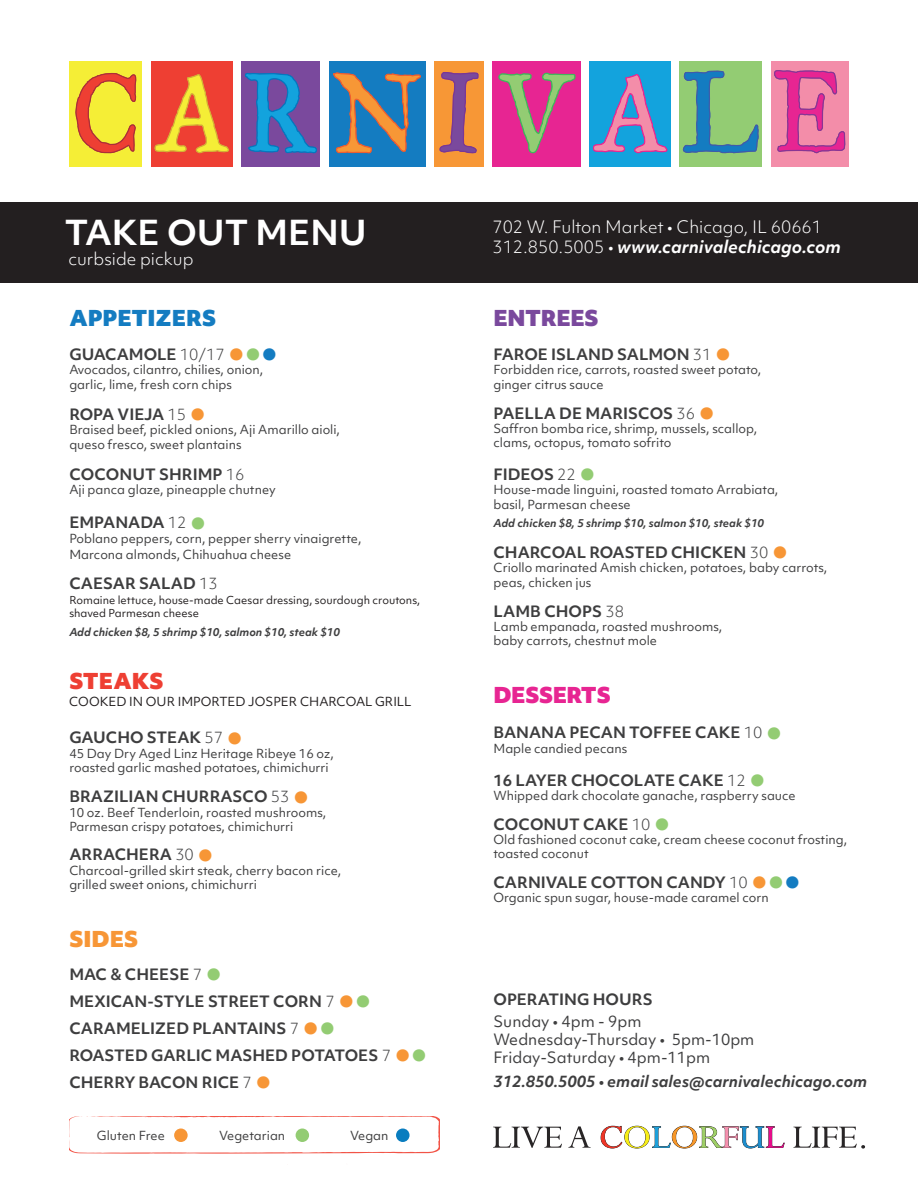
<style>
.page{position:relative;width:918px;height:1188px;background:#fff}
.page>*{position:absolute;margin:0;border:0;box-sizing:border-box;transform-origin:0 0}
.t1{font:700 46.5px "Objektiv Mk 1";color:#f79636}
.t2{font:700 46.5px "Objektiv Mk 1";color:#93cc73}
.t3{font:700 33px "Objektiv Mk 1";color:#fff}
.t4{font:900 21px "Objektiv Mk 1";color:#147cc1}
.t5{font:900 21px "Objektiv Mk 1";letter-spacing:-.02em;color:#e72592}
.t6{font:900 21px "Objektiv Mk 1";letter-spacing:-.02em;color:#7a499d}
.t7{font:900 21px "Objektiv Mk 1";color:#ee3f33}
.t8{font:900 21px "Objektiv Mk 1";color:#f79636}
.t9{font:300 16.5px "Objektiv Mk 1";color:#fff}
.t10{font:italic 700 16.5px "Objektiv Mk 1";color:#fff}
.t11{font:700 15px "Objektiv Mk 1";color:#3e3e3f}
.t12{font:15px "Objektiv Mk 1";color:#3e3e3f}
.t13{font:italic 700 15px "Objektiv Mk 1";color:#3e3e3f}
.Food_Description{font:12px/14.4px "Objektiv Mk 1";color:#3e3e3f}
.Food_Description-2{font:12px "Objektiv Mk 1";color:#231f20}
.Food_Description-3{font:italic 700 10.5px "Objektiv Mk 1";color:#3e3e3f}
.Food_items{font:10.5px/13.5px "Objektiv Mk 1";color:#231f20}
.s1{font-weight:300}
.s2{color:#93cc73}
.s3{color:#147cc1}
.s4{font-weight:300;font-style:normal}
</style>
<div class="page">
<div style="left:0;top:202px;width:918px;height:81px;background:#231f20"></div>
<div style="left:69px;top:61px;width:73px;height:105px;background:#f5ee36"></div>
<svg style="left:76px;top:72px;width:61px;height:82px"></svg>
<div style="left:151px;top:61px;width:81px;height:105px;background:#ee3f33"></div>
<svg style="left:155px;top:74px;width:74px;height:80px"></svg>
<div style="left:242px;top:61px;width:78px;height:105px;background:#7a499d"></div>
<svg style="left:245px;top:72px;width:72px;height:82px"></svg>
<div style="left:329px;top:61px;width:96px;height:105px;background:#147cc1"></div>
<svg style="left:333px;top:72px;width:88px;height:82px"></svg>
<div style="left:434px;top:61px;width:50px;height:105px;background:#f79736"></div>
<svg style="left:439px;top:72px;width:40px;height:82px"></svg>
<div style="left:493px;top:61px;width:88px;height:105px;background:#e72592"></div>
<svg style="left:498px;top:72px;width:78px;height:81px"></svg>
<div style="left:590px;top:61px;width:81px;height:105px;background:#13a3dd"></div>
<svg style="left:593px;top:74px;width:75px;height:80px"></svg>
<div style="left:680px;top:61px;width:82px;height:105px;background:#93cc73"></div>
<svg style="left:683px;top:70px;width:76px;height:84px"></svg>
<div style="left:771px;top:61px;width:78px;height:105px;background:#f38da9"></div>
<svg style="left:774px;top:70px;width:72px;height:84px"></svg>
<svg style="left:493px;top:1127px;width:69px;height:21px"></svg>
<svg style="left:568px;top:1126px;width:23px;height:22px"></svg>
<svg style="left:601px;top:1126px;width:184px;height:23px"></svg>
<svg style="left:793px;top:1127px;width:72px;height:22px"></svg>
<svg style="left:69px;top:1116px;width:370px;height:38px"></svg>
<div style="left:174px;top:1128px;width:14px;height:14px;background:#f79636;border-radius:50%"></div>
<div style="left:296px;top:1129px;width:13px;height:13px;background:#93cc73;border-radius:50%"></div>
<div style="left:396px;top:1129px;width:14px;height:13px;background:#0a7dbf;border-radius:50%"></div>
<p class="t3" style="left:65px;top:209px;width:304px">TAKE OUT MENU</p>
<p class="t9" style="left:68px;top:247px;width:127px">curbside pickup</p>
<p class="t4" style="left:69px;top:303px;width:148px">APPETIZERS</p>
<p class="t11" style="left:69px;top:344px;width:157px">GUACAMOLE <span class="s1">10/17</span></p>
<p class="Food_Description" style="left:69px;top:362px;width:195px">Avocados, cilantro, chilies, onion,</p>
<p class="t1" style="left:228px;top:317px;width:51px">•<span class="s2">•</span><span class="s3">•</span></p>
<p class="Food_Description" style="left:69px;top:377px;width:164px">garlic, lime, fresh corn chips</p>
<p class="t11" style="left:69px;top:404px;width:118px">ROPA VIEJA <span class="s1">15</span></p>
<p class="Food_Description" style="left:69px;top:422px;width:272px">Braised beef, pickled onions, Aji Amarillo aioli,</p>
<p class="t1" style="left:189px;top:377px;width:18px">•</p>
<p class="Food_Description" style="left:69px;top:437px;width:174px">queso fresco, sweet plantains</p>
<p class="t11" style="left:69px;top:464px;width:177px">COCONUT SHRIMP <span class="s1">16</span></p>
<p class="Food_Description" style="left:69px;top:482px;width:208px">Aji panca glaze, pineapple chutney</p>
<p class="t11" style="left:69px;top:512px;width:119px">EMPANADA <span class="s1">12</span></p>
<p class="Food_Description" style="left:69px;top:531px;width:294px">Poblano peppers, corn, pepper sherry vinaigrette,</p>
<p class="t2" style="left:190px;top:486px;width:18px">•</p>
<p class="Food_Description" style="left:69px;top:547px;width:223px">Marcona almonds, Chihuahua cheese</p>
<p class="t11" style="left:69px;top:573px;width:150px">CAESAR SALAD <span class="s1">13</span></p>
<p class="Food_items" style="left:69px;top:593px;width:352px">Romaine lettuce, house-made Caesar dressing, sourdough croutons, shaved Parmesan cheese</p>
<p class="Food_Description-3" style="left:69px;top:625px;width:272px">Add chicken $8, 5 shrimp $10, salmon $10, steak $10</p>
<p class="t7" style="left:69px;top:665px;width:96px">STEAKS</p>
<p class="Food_Description-2" style="left:69px;top:694px;width:344px">COOKED IN OUR IMPORTED JOSPER CHARCOAL GRILL</p>
<p class="t11" style="left:69px;top:727px;width:155px">GAUCHO STEAK <span class="s1">57</span></p>
<p class="Food_Description" style="left:69px;top:746px;width:266px">45 Day Dry Aged Linz Heritage Ribeye 16 oz,</p>
<p class="t1" style="left:227px;top:700px;width:18px">•</p>
<p class="Food_Description" style="left:69px;top:760px;width:261px">roasted garlic mashed potatoes, chimichurri</p>
<p class="t11" style="left:69px;top:786px;width:222px">BRAZILIAN CHURRASCO <span class="s1">53</span></p>
<p class="Food_Description" style="left:69px;top:805px;width:259px">10 oz. Beef Tenderloin, roasted mushrooms,</p>
<p class="t1" style="left:293px;top:759px;width:18px">•</p>
<p class="Food_Description" style="left:69px;top:819px;width:226px">Parmesan crispy potatoes, chimichurri</p>
<p class="t11" style="left:69px;top:844px;width:126px">ARRACHERA <span class="s1">30</span></p>
<p class="Food_Description" style="left:69px;top:863px;width:274px">Charcoal-grilled skirt steak, cherry bacon rice,</p>
<p class="t1" style="left:197px;top:817px;width:18px">•</p>
<p class="Food_Description" style="left:69px;top:877px;width:189px">grilled sweet onions, chimichurri</p>
<p class="t8" style="left:69px;top:923px;width:70px">SIDES</p>
<p class="t11" style="left:69px;top:963px;width:134px">MAC &amp; CHEESE <span class="s1">7</span></p>
<p class="t2" style="left:206px;top:937px;width:18px">•</p>
<p class="t11" style="left:69px;top:990px;width:267px">MEXICAN-STYLE STREET CORN <span class="s1">7</span></p>
<p class="t1" style="left:338px;top:964px;width:35px">•<span class="s2">•</span></p>
<p class="t11" style="left:69px;top:1017px;width:231px">CARAMELIZED PLANTAINS <span class="s1">7</span></p>
<p class="t1" style="left:303px;top:991px;width:35px">•<span class="s2">•</span></p>
<p class="t11" style="left:69px;top:1044px;width:323px">ROASTED GARLIC MASHED POTATOES <span class="s1">7</span></p>
<p class="t1" style="left:394px;top:1018px;width:35px">•<span class="s2">•</span></p>
<p class="t11" style="left:69px;top:1071px;width:184px">CHERRY BACON RICE <span class="s1">7</span></p>
<p class="t1" style="left:255px;top:1045px;width:18px">•</p>
<p class="Food_Description" style="left:97px;top:1128px;width:70px">Gluten Free</p>
<p class="Food_Description" style="left:219px;top:1128px;width:68px">Vegetarian</p>
<p class="Food_Description" style="left:350px;top:1128px;width:40px">Vegan</p>
<p class="t9" style="left:492px;top:216px;width:331px">702 W. Fulton Market • Chicago, IL 60661</p>
<p class="t10" style="left:492px;top:235px;width:350px"><span class="s4">312.850.5005 •</span> www.carnivalechicago.com</p>
<p class="t6" style="left:493px;top:303px;width:107px">ENTREES</p>
<p class="t11" style="left:493px;top:343px;width:220px">FAROE ISLAND SALMON <span class="s1">31</span></p>
<p class="Food_Description" style="left:493px;top:362px;width:269px">Forbidden rice, carrots, roasted sweet potato,</p>
<p class="t1" style="left:715px;top:317px;width:18px">•</p>
<p class="Food_Description" style="left:493px;top:377px;width:112px">ginger citrus sauce</p>
<p class="t11" style="left:493px;top:402px;width:203px">PAELLA DE MARISCOS <span class="s1">36</span></p>
<p class="Food_Description" style="left:493px;top:421px;width:265px">Saffron bomba rice, shrimp, mussels, scallop,</p>
<p class="t1" style="left:699px;top:376px;width:18px">•</p>
<p class="Food_Description" style="left:493px;top:436px;width:180px">clams, octopus, tomato sofrito</p>
<p class="t11" style="left:493px;top:463px;width:84px">FIDEOS <span class="s1">22</span></p>
<p class="Food_Description" style="left:493px;top:482px;width:286px">House-made linguini, roasted tomato Arrabiata,</p>
<p class="t2" style="left:579px;top:437px;width:18px">•</p>
<p class="Food_Description" style="left:493px;top:497px;width:139px">basil, Parmesan cheese</p>
<p class="t11" style="left:493px;top:541px;width:276px">CHARCOAL ROASTED CHICKEN <span class="s1">30</span></p>
<p class="Food_Description" style="left:493px;top:560px;width:335px">Criollo marinated Amish chicken, potatoes, baby carrots,</p>
<p class="Food_Description-3" style="left:493px;top:516px;width:272px">Add chicken $8, 5 shrimp $10, salmon $10, steak $10</p>
<p class="t1" style="left:772px;top:515px;width:18px">•</p>
<p class="Food_Description" style="left:493px;top:575px;width:99px">peas, chicken jus</p>
<p class="t11" style="left:493px;top:600px;width:132px">LAMB CHOPS <span class="s1">38</span></p>
<p class="Food_Description" style="left:493px;top:619px;width:230px">Lamb empanada, roasted mushrooms, baby carrots, chestnut mole</p>
<p class="t5" style="left:493px;top:680px;width:119px">DESSERTS</p>
<p class="t11" style="left:493px;top:722px;width:271px">BANANA PECAN TOFFEE CAKE <span class="s1">10</span></p>
<p class="Food_Description" style="left:493px;top:741px;width:135px">Maple candied pecans</p>
<p class="t2" style="left:766px;top:695px;width:18px">•</p>
<p class="t11" style="left:493px;top:769px;width:254px">16 LAYER CHOCOLATE CAKE <span class="s1">12</span></p>
<p class="Food_Description" style="left:493px;top:788px;width:304px">Whipped dark chocolate ganache, raspberry sauce</p>
<p class="t2" style="left:749px;top:743px;width:18px">•</p>
<p class="t11" style="left:493px;top:813px;width:159px">COCONUT CAKE <span class="s1">10</span></p>
<p class="Food_Description" style="left:493px;top:832px;width:355px">Old fashioned coconut cake, cream cheese coconut frosting,</p>
<p class="t2" style="left:654px;top:787px;width:18px">•</p>
<p class="Food_Description" style="left:493px;top:847px;width:97px">toasted coconut</p>
<p class="t11" style="left:493px;top:871px;width:256px">CARNIVALE COTTON CANDY <span class="s1">10</span></p>
<p class="Food_Description" style="left:493px;top:890px;width:277px">Organic spun sugar, house-made caramel corn</p>
<p class="t1" style="left:751px;top:845px;width:51px">•<span class="s2">•</span><span class="s3">•</span></p>
<p class="t11" style="left:493px;top:989px;width:161px">OPERATING HOURS</p>
<p class="t12" style="left:493px;top:1011px;width:150px">Sunday • 4pm - 9pm</p>
<p class="t12" style="left:493px;top:1029px;width:262px">Wednesday-Thursday • 5pm-10pm</p>
<p class="t12" style="left:493px;top:1047px;width:218px">Friday-Saturday • 4pm-11pm</p>
<p class="t13" style="left:493px;top:1070px;width:375px">312.850.5005 • email sales@carnivalechicago.com</p>
</div>
